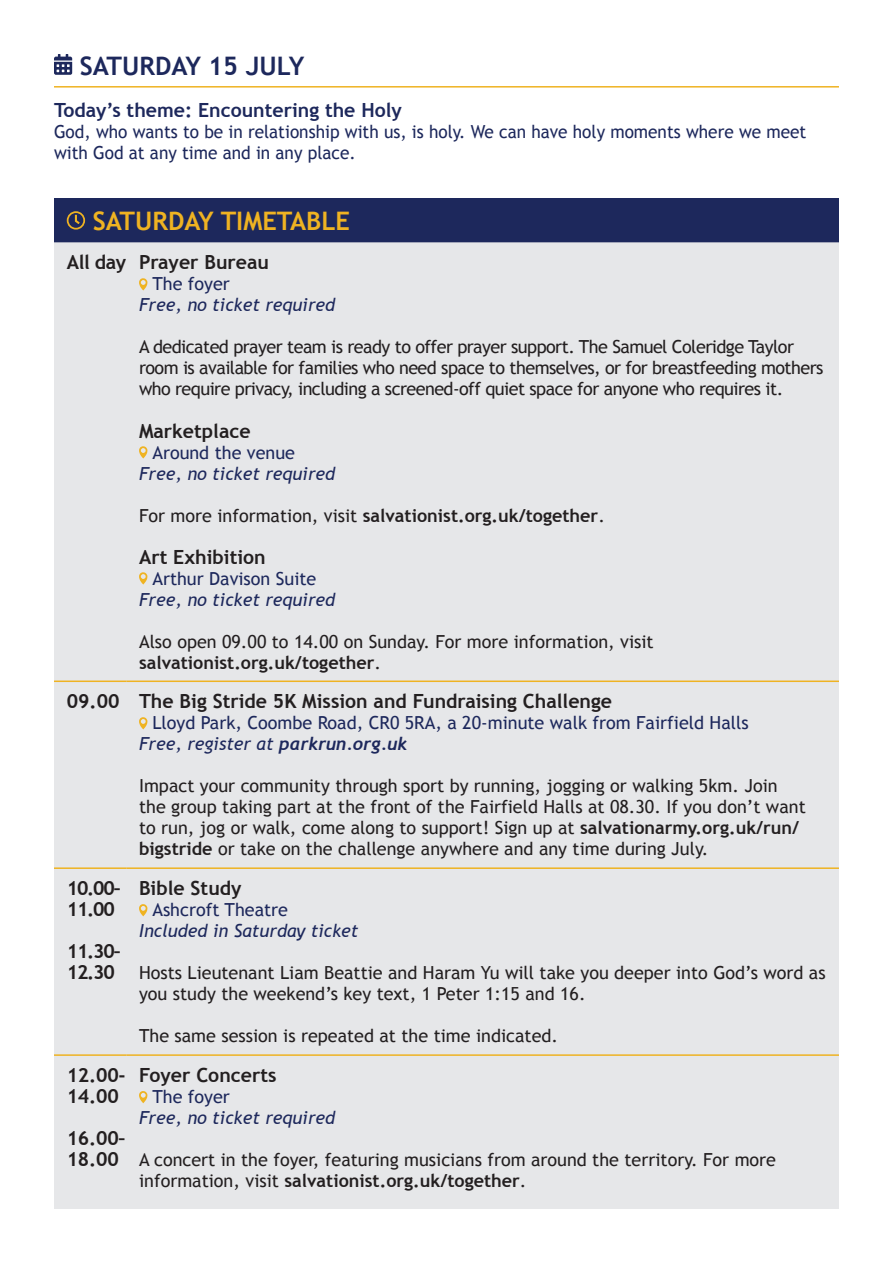
<style>
.page{position:relative;width:893px;height:1263px;background:#fff}
.page>*{position:absolute;margin:0;border:0;box-sizing:border-box;transform-origin:0 0}
.t1{font:700 25.5px "Trebuchet MS";color:#efb322}
.t2{font:700 25.5px "Trebuchet MS";color:#1d285c}
.t3{font:700 19.5px/21px "Trebuchet MS";color:#231f20}
.t4{font:700 19.5px "Trebuchet MS";color:#1d285c}
.t5{font:18px/21px "Trebuchet MS";color:#231f20}
.t6{font:18px/21px "Trebuchet MS";letter-spacing:-.03em;color:#231f20}
.t7{font:italic 18px "Trebuchet MS";color:#1d285c}
.t8{font:18px "Trebuchet MS";color:#1d285c}
.t9{font:18px/21px "Trebuchet MS";color:#1d285c;scale:.96 1}
.t10{font:700 18px "Trebuchet MS";color:#231f20}
.s1{font-weight:400}
.s2{font-weight:700}
.s3{font-family:"Trebuchet";font-weight:700}
</style>
<div class="page">
<hr style="left:54px;top:86px;width:785px;height:2px;background:#efb322">
<svg style="left:54px;top:54px;width:18px;height:21px"></svg>
<div style="left:54px;top:198px;width:785px;height:44px;background:#1d285c"></div>
<div style="left:54px;top:242px;width:785px;height:967px;background:#e6e7e9"></div>
<hr style="left:54px;top:680px;width:72px;height:2px;background:#efb322">
<hr style="left:126px;top:680px;width:713px;height:2px;background:#efb322">
<hr style="left:54px;top:867px;width:72px;height:2px;background:#efb322">
<hr style="left:126px;top:867px;width:713px;height:2px;background:#efb322">
<hr style="left:54px;top:1054px;width:72px;height:2px;background:#efb322">
<hr style="left:126px;top:1054px;width:713px;height:2px;background:#efb322">
<svg style="left:67px;top:211px;width:18px;height:19px"></svg>
<svg style="left:139px;top:278px;width:8px;height:12px"></svg>
<svg style="left:139px;top:446px;width:8px;height:12px"></svg>
<svg style="left:139px;top:572px;width:8px;height:12px"></svg>
<svg style="left:139px;top:717px;width:8px;height:12px"></svg>
<svg style="left:139px;top:904px;width:8px;height:12px"></svg>
<svg style="left:139px;top:1091px;width:8px;height:12px"></svg>
<p class="t2" style="left:80px;top:50px;width:226px">SATURDAY 15 JULY</p>
<p class="t4" style="left:54px;top:98px;width:349px">Today’s theme: Encountering the Holy</p>
<p class="t9" style="left:54px;top:121px;width:785px">God, who wants to be in relationship with us, is holy. We can have holy moments where we meet with God at any time and in any place.</p>
<p class="t1" style="left:93px;top:205px;width:259px">SATURDAY TIMETABLE</p>
<p class="t3" style="left:67px;top:252px;width:61px">All day</p>
<p class="t3" style="left:139px;top:252px;width:131px">Prayer Bureau</p>
<p class="t8" style="left:152px;top:273px;width:79px">The foyer</p>
<p class="t7" style="left:139px;top:294px;width:198px">Free, no ticket required</p>
<p class="t6" style="left:139px;top:337px;width:686px">A dedicated prayer team is ready to offer prayer support. The Samuel Coleridge Taylor room is available for families who need space to themselves, or for breastfeeding mothers who require privacy, including a screened-off quiet space for anyone who requires it.</p>
<p class="t3" style="left:139px;top:420px;width:113px">Marketplace</p>
<p class="t8" style="left:152px;top:441px;width:144px">Around the venue</p>
<p class="t7" style="left:139px;top:462px;width:198px">Free, no ticket required</p>
<p class="t10" style="left:139px;top:504px;width:467px"><span class="s1">For more information, visit</span> salvationist.org.uk/together<span class="s1">.</span></p>
<p class="t3" style="left:139px;top:546px;width:128px">Art Exhibition</p>
<p class="t8" style="left:152px;top:567px;width:166px">Arthur Davison Suite</p>
<p class="t7" style="left:139px;top:588px;width:198px">Free, no ticket required</p>
<p class="t5" style="left:139px;top:631px;width:516px">Also open 09.00 to 14.00 on Sunday. For more information, visit <span class="s2">salvationist.org.uk/together</span>.</p>
<p class="t3" style="left:67px;top:691px;width:54px">09.00</p>
<p class="t3" style="left:139px;top:691px;width:474px">The Big Stride 5K Mission and Fundraising Challenge</p>
<p class="t8" style="left:152px;top:712px;width:598px">Lloyd Park, Coombe Road, CR0 5RA, a 20-minute walk from Fairfield Halls</p>
<p class="t7" style="left:139px;top:733px;width:270px">Free, register at <span class="s3">parkrun.org.uk</span></p>
<p class="t5" style="left:139px;top:776px;width:668px">Impact your community through sport by running, jogging or walking 5km. Join the group taking part at the front of the Fairfield Halls at 08.30. If you don’t want to run, jog or walk, come along to support! Sign up at <span class="s2">salvationarmy.org.uk/run/ bigstride</span> or take on the challenge anywhere and any time during July.</p>
<p class="t3" style="left:67px;top:878px;width:56px">10.00–<br>11.00</p>
<p class="t3" style="left:67px;top:941px;width:56px">11.30–<br>12.30</p>
<p class="t3" style="left:139px;top:878px;width:104px">Bible Study</p>
<p class="t8" style="left:152px;top:899px;width:137px">Ashcroft Theatre</p>
<p class="t7" style="left:139px;top:920px;width:221px">Included in Saturday ticket</p>
<p class="t5" style="left:139px;top:963px;width:688px">Hosts Lieutenant Liam Beattie and Haram Yu will take you deeper into God’s word as you study the weekend’s key text, 1 Peter 1:15 and 16.</p>
<p class="t5" style="left:139px;top:1026px;width:421px">The same session is repeated at the time indicated.</p>
<p class="t3" style="left:67px;top:1065px;width:61px">12.00-<br>14.00</p>
<p class="t3" style="left:67px;top:1128px;width:61px">16.00–<br>18.00</p>
<p class="t3" style="left:139px;top:1065px;width:139px">Foyer Concerts</p>
<p class="t8" style="left:152px;top:1086px;width:79px">The foyer</p>
<p class="t7" style="left:139px;top:1107px;width:198px">Free, no ticket required</p>
<p class="t5" style="left:139px;top:1149px;width:639px">A concert in the foyer, featuring musicians from around the territory. For more information, visit <span class="s2">salvationist.org.uk/together</span>.</p>
</div>
